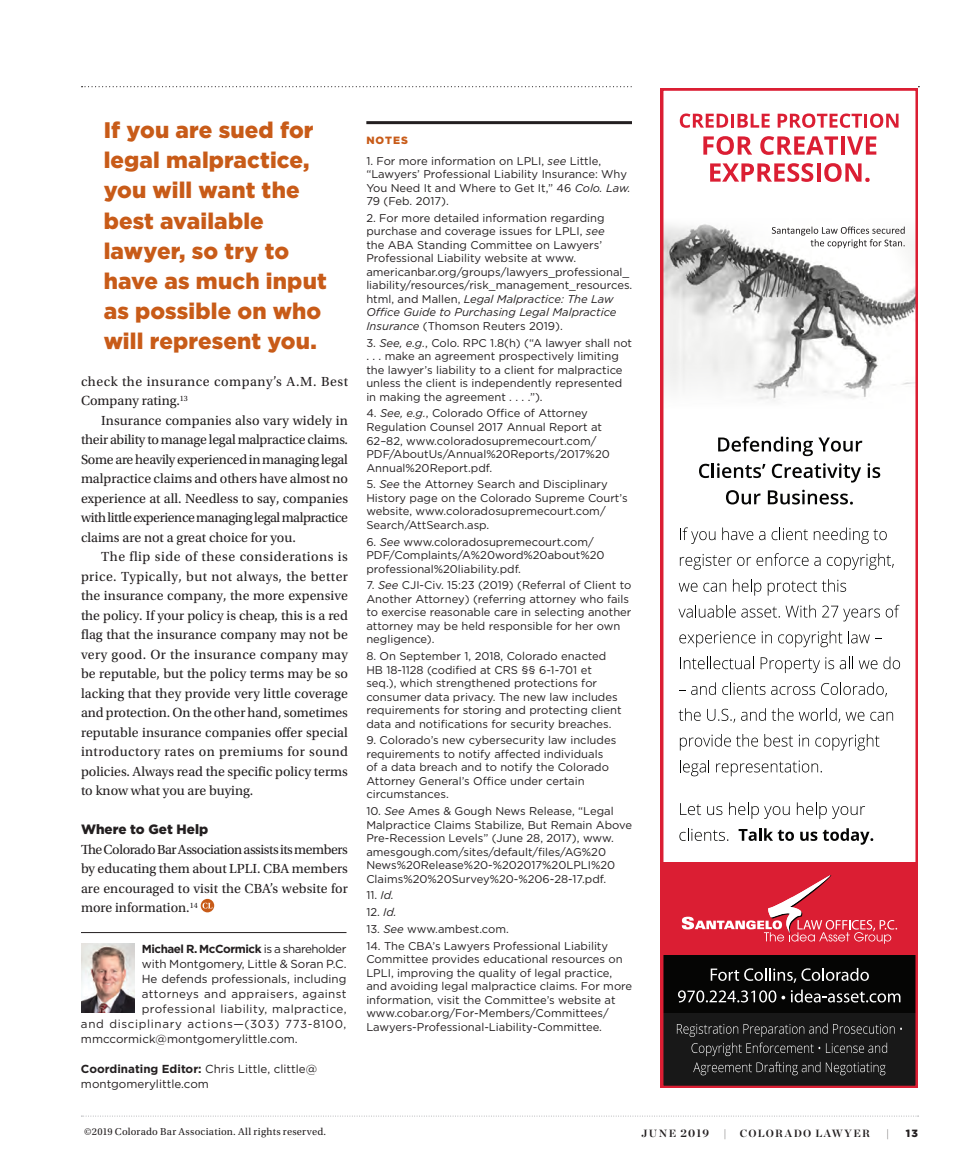
<style>
.page{position:relative;width:972px;height:1175px;background:#fff}
.page>*{position:absolute;margin:0;border:0;box-sizing:border-box;transform-origin:0 0}
.Pullquote{font:900 22.5px/30px "Gotham";letter-spacing:.005em;color:#c85b18}
.Body_Text{font:13.8px/19.5px "Utopia Std";color:#231f20;text-align:justify}
.Body_Text-2{font:13.8px/19.5px "Utopia Std";letter-spacing:.035em;color:#231f20}
.Body_Subhead{font:900 13.5px "Gotham";color:#231f20}
.AuthorBio_Text{font:11.7px/15px "Gotham";color:#231f20}
.AuthorBio_Text-2{font:11.7px "Gotham";letter-spacing:.035em;color:#231f20}
.AuthorBio_Text-3{font:11.7px "Gotham";letter-spacing:.055em;color:#231f20}
.AuthorBio_Text-4{font:700 11.7px "Gotham";letter-spacing:-.035em;color:#231f20}
.Notes_Text{font:11.25px/13.5px "Gotham";color:#231f20}
.TOC_FeaturePG{font:10.5px "Utopia Std";letter-spacing:.025em;color:#231f20}
.t1{font:700 10.5px "Chronicle Display";letter-spacing:.12em;color:#231f20}
.t2{font:700 10.5px "Chronicle Display";letter-spacing:.14em;color:#231f20}
.Notes_Header{font:900 10.5px "Gotham";letter-spacing:.1em;color:#c85b18}
.t3{font:900 10.5px "Gotham";color:#231f20}
.s1{font-weight:400}
.s2{font-weight:700}
.s3{font-style:italic}
.s4{font-size:11.25px}
</style>
<div class="page">
<svg style="left:81px;top:1115px;width:836px;height:1px"></svg>
<svg style="left:82px;top:86px;width:550px;height:1px"></svg>
<svg style="left:201px;top:898px;width:13px;height:14px"></svg>
<svg style="left:203px;top:902px;width:9px;height:6px"></svg>
<hr style="left:366px;top:121px;width:266px;height:3px;background:#231f20">
<hr style="left:81px;top:932px;width:265px;height:1px;background:#231f20">
<img style="left:82px;top:944px;width:53px;height:68px">
<svg style="left:661px;top:88px;width:257px;height:1000px"></svg>
<svg style="left:677px;top:1023px;width:225px;height:52px;background:#2c2c2c"></svg>
<svg style="left:772px;top:226px;width:133px;height:22px"></svg>
<p class="Pullquote" style="left:104px;top:115px;width:225px">If you are sued for legal malpractice, you will want the best available lawyer, so try to have as much input as possible on who will represent you.</p>
<p class="Body_Text-2" style="left:81px;top:372px;width:268px">check the insurance company’s A.M. Best<br>Company rating.<sup>13</sup></p>
<p class="Body_Text" style="left:81px;top:411px;width:269px;text-indent:20px">Insurance companies also vary widely in their ability to manage legal malpractice claims.<br>Some are heavily experienced in managing legal malpractice claims and others have almost no experience at all. Needless to say, companies with little experience managing legal malpractice claims are not a great choice for you.</p>
<p class="Body_Text" style="left:81px;top:547px;width:269px;text-indent:20px">The flip side of these considerations is price. Typically, but not always, the better the insurance company, the more expensive the policy. If your policy is cheap, this is a red flag that the insurance company may not be very good. Or the insurance company may be reputable, but the policy terms may be so lacking that they provide very little coverage and protection. On the other hand, sometimes reputable insurance companies offer special introductory rates on premiums for sound policies. Always read the specific policy terms to know what you are buying.</p>
<p class="Body_Subhead" style="left:81px;top:820px;width:129px">Where to Get Help</p>
<p class="Body_Text" style="left:81px;top:840px;width:269px">The Colorado Bar Association assists its members by educating them about LPLI. CBA members are encouraged to visit the CBA’s website for more information.<sup>14</sup></p>
<p class="AuthorBio_Text-4" style="left:142px;top:941px;width:206px">Michael R. McCormick <span class="s1">is a shareholder</span></p>
<p class="AuthorBio_Text" style="left:142px;top:956px;width:206px">with Montgomery, Little &amp; Soran P.C.</p>
<p class="AuthorBio_Text" style="left:142px;top:971px;width:206px">He defends professionals, including</p>
<p class="AuthorBio_Text-2" style="left:142px;top:986px;width:206px">attorneys and appraisers, against</p>
<p class="AuthorBio_Text-2" style="left:142px;top:1001px;width:206px">professional liability, malpractice,</p>
<p class="AuthorBio_Text-3" style="left:81px;top:1016px;width:267px">and disciplinary actions—(303) 773-8100,</p>
<p class="AuthorBio_Text" style="left:81px;top:1031px;width:218px">mmccormick@montgomerylittle.com.</p>
<p class="AuthorBio_Text" style="left:81px;top:1061px;width:238px"><span class="s2">Coordinating Editor:</span> Chris Little, clittle@ montgomerylittle.com</p>
<p class="TOC_FeaturePG" style="left:84px;top:1125px;width:244px">©2019 Colorado Bar Association. All rights reserved.</p>
<p class="Notes_Header" style="left:366px;top:133px;width:43px">NOTES</p>
<p class="Notes_Text" style="left:366px;top:154px;width:266px">1. For more information on LPLI, <span class="s3">see</span> Little, “Lawyers’ Professional Liability Insurance: Why You Need It and Where to Get It,” 46 <span class="s3">Colo. Law.<br></span>79 (Feb. 2017).</p>
<p class="Notes_Text" style="left:366px;top:211px;width:268px">2. For more detailed information regarding purchase and coverage issues for LPLI, <span class="s3">see<br></span>the ABA Standing Committee on Lawyers’ Professional Liability website at www. americanbar.org/groups/lawyers_professional_ liability/resources/risk_management_resources. html, and Mallen, <span class="s3">Legal Malpractice: The Law Office Guide to Purchasing Legal Malpractice Insurance</span> (Thomson Reuters 2019).</p>
<p class="Notes_Text" style="left:366px;top:336px;width:267px">3. <span class="s3">See, e.g.</span>, Colo. RPC 1.8(h) (“A lawyer shall not . . . make an agreement prospectively limiting the lawyer’s liability to a client for malpractice unless the client is independently represented in making the agreement . . . .”).</p>
<p class="Notes_Text" style="left:366px;top:406px;width:245px">4. <span class="s3">See, e.g.</span>, Colorado Office of Attorney Regulation Counsel 2017 Annual Report at 62–82, www.coloradosupremecourt.com/ PDF/AboutUs/Annual%20Reports/2017%20<br>Annual%20Report.pdf.</p>
<p class="Notes_Text" style="left:366px;top:477px;width:263px">5. <span class="s3">See</span> the Attorney Search and Disciplinary History page on the Colorado Supreme Court’s website, www.coloradosupremecourt.com/ Search/AttSearch.asp.</p>
<p class="Notes_Text" style="left:366px;top:534px;width:240px">6. <span class="s3">See</span> www.coloradosupremecourt.com/<br>PDF/Complaints/A%20word%20about%20 professional%20liability.pdf.</p>
<p class="Notes_Text" style="left:366px;top:578px;width:267px">7. <span class="s3">See</span> CJI-Civ. 15:23 (2019) (Referral of Client to Another Attorney) (referring attorney who fails to exercise reasonable care in selecting another attorney may be held responsible for her own negligence).</p>
<p class="Notes_Text" style="left:366px;top:649px;width:257px">8. On September 1, 2018, Colorado enacted HB 18-1128 (codified at CRS §§ 6-1-701 et seq.), which strengthened protections for consumer data privacy. The new law includes requirements for storing and protecting client data and notifications for security breaches.</p>
<p class="Notes_Text" style="left:366px;top:733px;width:251px">9. Colorado’s new cybersecurity law includes requirements to notify affected individuals of a data breach and to notify the Colorado Attorney General’s Office under certain circumstances.</p>
<p class="Notes_Text" style="left:366px;top:804px;width:267px">10. <span class="s3">See</span> Ames &amp; Gough News Release, “Legal Malpractice Claims Stabilize, But Remain Above Pre-Recession Levels” (June 28, 2017), www. amesgough.com/sites/default/files/AG%20<br>News%20Release%20-%202017%20LPLI%20<br>Claims%20%20Survey%20-%206-28-17.pdf.</p>
<p class="Notes_Text" style="left:366px;top:888px;width:29px">11. <span class="s3">Id.</span></p>
<p class="Notes_Text" style="left:366px;top:905px;width:32px">12. <span class="s3">Id.</span></p>
<p class="Notes_Text" style="left:366px;top:922px;width:144px">13. <span class="s3">See</span> www.ambest.com.</p>
<p class="Notes_Text" style="left:366px;top:938px;width:267px">14. The CBA’s Lawyers Professional Liability Committee provides educational resources on LPLI, improving the quality of legal practice, and avoiding legal malpractice claims. For more information, visit the Committee’s website at www.cobar.org/For-Members/Committees/ Lawyers-Professional-Liability-Committee.</p>
<p class="t2" style="left:641px;top:1125px;width:69px">JUNE <span class="s4">2019</span></p>
<p class="t2" style="left:723px;top:1125px;width:5px">|</p>
<p class="t1" style="left:740px;top:1125px;width:132px">COLORADO LAWYER</p>
<p class="t2" style="left:886px;top:1125px;width:5px">|</p>
<p class="t3" style="left:906px;top:1126px;width:14px">13</p>
</div>
